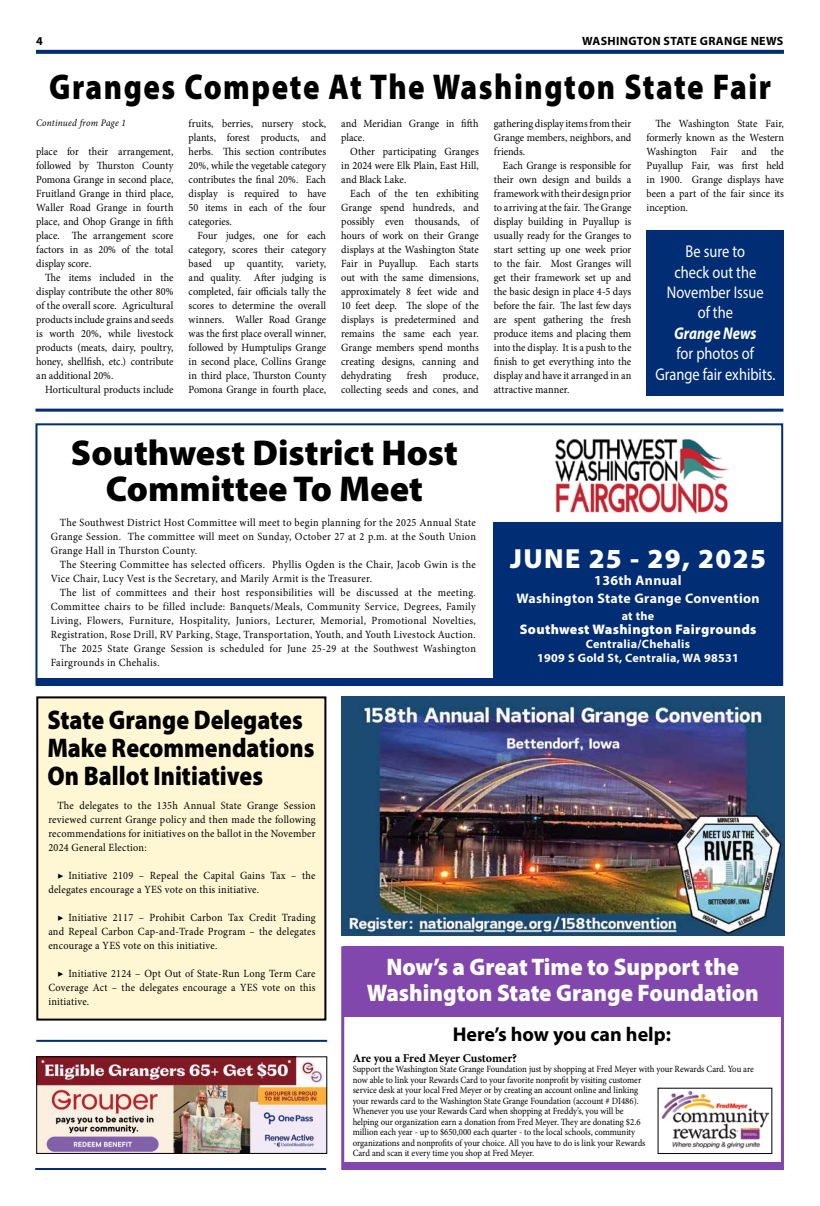
<style>
.page{position:relative;width:820px;height:1206px;background:#fff}
.page>*{position:absolute;margin:0;border:0;box-sizing:border-box;transform-origin:0 0}
.t1{font:900 36px "Myriad Pro";letter-spacing:.05em;color:#000;scale:.85 1}
.t2{font:900 36px/36px "Myriad Pro";letter-spacing:.015em;color:#000;text-align:center}
.t3{font:900 27.7px "Myriad Pro";letter-spacing:.05em;color:#fff}
.t4{font:900 27px/28px "Myriad Pro";color:#000;scale:.88 1}
.t5{font:900 24px/26px "Myriad Pro";color:#fff;text-align:center;scale:.95 1}
.t6{font:700 20px "Myriad Pro";color:#000}
.t7{font:17px/20.4px "Myriad Pro";color:#fff;text-align:center;scale:.85 1}
.t8{font:italic 700 17px "Myriad Pro";color:#fff;scale:.85 1}
.t9{font:700 13.9px/17.3px "Myriad Pro";letter-spacing:.025em;color:#fff;text-align:center}
.t10{font:900 13.9px "Myriad Pro";letter-spacing:.025em;color:#fff}
.t11{font:700 12.1px/13.9px "Myriad Pro";letter-spacing:.025em;color:#fff;text-align:center}
.t12{font:700 12px "Myriad Pro";letter-spacing:.025em;color:#000}
.t13{font:700 12px "Minion Pro";letter-spacing:-.005em;color:#000}
.t14{font:11px/14px "Minion Pro";letter-spacing:.025em;color:#000;text-align:justify;scale:.93 1}
.t15{font:11px/14px "Minion Pro";letter-spacing:.005em;color:#000;text-align:right;scale:.93 1}
.t16{font:11px/14px "Minion Pro";color:#000;scale:.93 1}
.t17{font:italic 10px "Minion Pro";letter-spacing:.025em;color:#000;scale:.93 1}
.t18{font:9.5px/10.5px "Minion Pro";letter-spacing:-.005em;color:#000;scale:.92 1}
</style>
<div class="page">
<svg style="left:36px;top:50px;width:747px;height:4px;fill:#002d74"></svg>
<div style="left:37px;top:697px;width:288px;height:323px;background:#fff7d4"></div>
<div style="left:36px;top:696px;width:290px;height:325px;border:2px solid #000"></div>
<hr style="left:35px;top:409px;width:748px;height:3px;background:#002d74">
<img style="left:555px;top:439px;width:174px;height:74px">
<div style="left:493px;top:523px;width:289px;height:159px;background:#002d74"></div>
<div style="left:36px;top:678px;width:746px;height:8px;background:#002d74"></div>
<div style="left:646px;top:230px;width:138px;height:166px;background:#002d74"></div>
<img style="left:341px;top:696px;width:443px;height:240px">
<div style="left:343px;top:947px;width:439px;height:70px;background:#8147ad"></div>
<div style="left:341px;top:946px;width:442px;height:224px;border:3px solid #8147ad"></div>
<img style="left:661px;top:1092px;width:107px;height:57px">
<div style="left:657px;top:1088px;width:115px;height:66px;border:1px solid #000"></div>
<div style="left:343px;top:1163px;width:438px;height:6px;background:#8147ad"></div>
<img style="left:38px;top:1059px;width:287px;height:93px">
<div style="left:36px;top:1057px;width:291px;height:97px;border:1px solid #000"></div>
<hr style="left:36px;top:1040px;width:291px;height:2px;background:#002d74">
<hr style="left:35px;top:1168px;width:291px;height:2px;background:#002d74">
<p class="t12" style="left:36px;top:33px;width:8px">4</p>
<p class="t12" style="left:582px;top:33px;width:203px">WASHINGTON STATE GRANGE NEWS</p>
<h1 class="t1" style="left:49px;top:63px;width:850px">Granges Compete At The Washington State Fair</h1>
<p class="t17" style="left:36px;top:116px;width:98px">Continued from Page 1</p>
<p class="t14" style="left:36px;top:144px;width:149px">place for their arrangement, followed by Thurston County Pomona Grange in second place, Fruitland Grange in third place, Waller Road Grange in fourth place, and Ohop Grange in fifth place. The arrangement score factors in as 20% of the total display score.</p>
<p class="t14" style="left:36px;top:270px;width:149px;text-indent:9px">The items included in the display contribute the other 80% of the overall score. Agricultural products include grains and seeds is worth 20%, while livestock products (meats, dairy, poultry, honey, shellfish, etc.) contribute an additional 20%.</p>
<p class="t15" style="left:45px;top:382px;width:139px">Horticultural products include</p>
<p class="t14" style="left:493px;top:116px;width:149px">gathering display items from their Grange members, neighbors, and friends.</p>
<p class="t14" style="left:493px;top:158px;width:149px;text-indent:9px">Each Grange is responsible for their own design and builds a framework with their design prior to arriving at the fair. The Grange display building in Puyallup is usually ready for the Granges to start setting up one week prior to the fair. Most Granges will get their framework set up and the basic design in place 4-5 days before the fair. The last few days are spent gathering the fresh produce items and placing them into the display. It is a push to the finish to get everything into the display and have it arranged in an attractive manner.</p>
<p class="t14" style="left:189px;top:116px;width:149px">fruits, berries, nursery stock, plants, forest products, and herbs. This section contributes 20%, while the vegetable category contributes the final 20%. Each display is required to have 50 items in each of the four categories.</p>
<p class="t14" style="left:189px;top:228px;width:149px;text-indent:9px">Four judges, one for each category, scores their category based up quantity, variety, and quality. After judging is completed, fair officials tally the scores to determine the overall winners. Waller Road Grange was the first place overall winner, followed by Humptulips Grange in second place, Collins Grange in third place, Thurston County Pomona Grange in fourth place,</p>
<p class="t14" style="left:646px;top:116px;width:149px;text-indent:9px">The Washington State Fair, formerly known as the Western Washington</p>
<p class="t16" style="left:341px;top:116px;width:149px">and Meridian Grange in fifth place.</p>
<p class="t14" style="left:341px;top:144px;width:149px;text-indent:9px">Other participating Granges in 2024 were Elk Plain, East Hill, and Black Lake.</p>
<p class="t14" style="left:341px;top:186px;width:149px;text-indent:9px">Each of the ten exhibiting Grange spend hundreds, and possibly even thousands, of hours of work on their Grange displays at the Washington State Fair in Puyallup. Each starts out with the same dimensions, approximately 8 feet wide and 10 feet deep. The slope of the displays is predetermined and remains the same each year.<br>Grange members spend months creating designs, canning and dehydrating</p>
<p class="t14" style="left:646px;top:144px;width:149px;text-indent:124px">the Puyallup Fair, was first held in 1900. Grange displays have been a part of the fair since its inception.</p>
<h3 class="t7" style="left:666px;top:241px;width:115px">Be sure to check out the<br>November Issue of the</h3>
<h3 class="t8" style="left:674px;top:322px;width:99px">Grange News</h3>
<h3 class="t7" style="left:655px;top:343px;width:143px">for photos of<br>Grange fair exhibits.</h3>
<p class="t14" style="left:710px;top:144px;width:19px">Fair</p>
<p class="t14" style="left:741px;top:144px;width:18px">and</p>
<p class="t15" style="left:341px;top:369px;width:149px">produce,<br>collecting seeds and cones, and</p>
<p class="t14" style="left:406px;top:369px;width:24px">fresh</p>
<h1 class="t2" style="left:71px;top:433px;width:388px">Southwest District Host<br>Committee To Meet</h1>
<p class="t14" style="left:51px;top:516px;width:458px;text-indent:9px">The Southwest District Host Committee will meet to begin planning for the 2025 Annual State Grange Session. The committee will meet on Sunday, October 27 at 2 p.m. at the South Union Grange Hall in Thurston County.</p>
<p class="t14" style="left:51px;top:558px;width:458px;text-indent:9px">The Steering Committee has selected officers. Phyllis Ogden is the Chair, Jacob Gwin is the<br>Vice Chair, Lucy Vest is the Secretary, and Marily Armit is the Treasurer.</p>
<p class="t14" style="left:60px;top:586px;width:449px">The list of committees and their host responsibilities will be discussed at the meeting.</p>
<p class="t14" style="left:51px;top:600px;width:458px">Committee chairs to be filled include: Banquets/Meals, Community Service, Degrees, Family</p>
<p class="t14" style="left:51px;top:614px;width:458px">Living, Flowers, Furniture, Hospitality, Juniors, Lecturer, Memorial, Promotional Novelties,</p>
<p class="t14" style="left:51px;top:628px;width:458px">Registration, Rose Drill, RV Parking, Stage, Transportation, Youth, and Youth Livestock Auction.</p>
<p class="t14" style="left:60px;top:642px;width:449px">The 2025 State Grange Session is scheduled for June 25-29 at the Southwest Washington</p>
<p class="t14" style="left:51px;top:656px;width:119px">Fairgrounds in Chehalis.</p>
<h3 class="t4" style="left:47px;top:705px;width:305px">State Grange Delegates<br>Make Recommendations<br>On Ballot Initiatives</h3>
<h2 class="t3" style="left:510px;top:540px;width:257px">JUNE 25 - 29, 2025</h2>
<p class="t9" style="left:516px;top:572px;width:245px">136th Annual<br>Washington State Grange Convention</p>
<p class="t11" style="left:621px;top:609px;width:34px">at the</p>
<p class="t10" style="left:519px;top:620px;width:238px">Southwest Washington Fairgrounds</p>
<p class="t11" style="left:537px;top:636px;width:203px">Centralia/Chehalis<br>1909 S Gold St, Centralia, WA 98531</p>
<p class="t14" style="left:48px;top:798px;width:289px;text-indent:9px">The delegates to the 135h Annual State Grange Session reviewed current Grange policy and then made the following recommendations for initiatives on the ballot in the November 2024 General Election:</p>
<p class="t14" style="left:48px;top:868px;width:289px;text-indent:9px">▶ Initiative 2109 – Repeal the Capital Gains Tax – the delegates encourage a YES vote on this initiative.</p>
<p class="t14" style="left:48px;top:910px;width:289px;text-indent:9px">▶ Initiative 2117 – Prohibit Carbon Tax Credit Trading and Repeal Carbon Cap-and-Trade Program – the delegates encourage a YES vote on this initiative.</p>
<p class="t14" style="left:48px;top:966px;width:289px;text-indent:9px">▶ Initiative 2124 – Opt Out of State-Run Long Term Care Coverage Act – the delegates encourage a YES vote on this initiative.</p>
<h3 class="t5" style="left:366px;top:953px;width:414px">Now’s a Great Time to Support the<br>Washington State Grange Foundation</h3>
<h3 class="t6" style="left:452px;top:1021px;width:219px">Here’s how you can help:</h3>
<p class="t13" style="left:352px;top:1049px;width:166px">Are you a Fred Meyer Customer?</p>
<p class="t18" style="left:352px;top:1064px;width:437px">Support the Washington State Grange Foundation just by shopping at Fred Meyer with your Rewards Card. You are now able to link your Rewards Card to your favorite nonprofit by visiting customer<br>service desk at your local Fred Meyer or by creating an account online and linking<br>your rewards card to the Washington State Grange Foundation (account # DI486).<br>Whenever you use your Rewards Card when shopping at Freddy’s, you will be<br>helping our organization earn a donation from Fred Meyer. They are donating $2.6<br>million each year - up to $650,000 each quarter - to the local schools, community<br>organizations and nonprofits of your choice. All you have to do is link your Rewards<br>Card and scan it every time you shop at Fred Meyer.</p>
</div>
